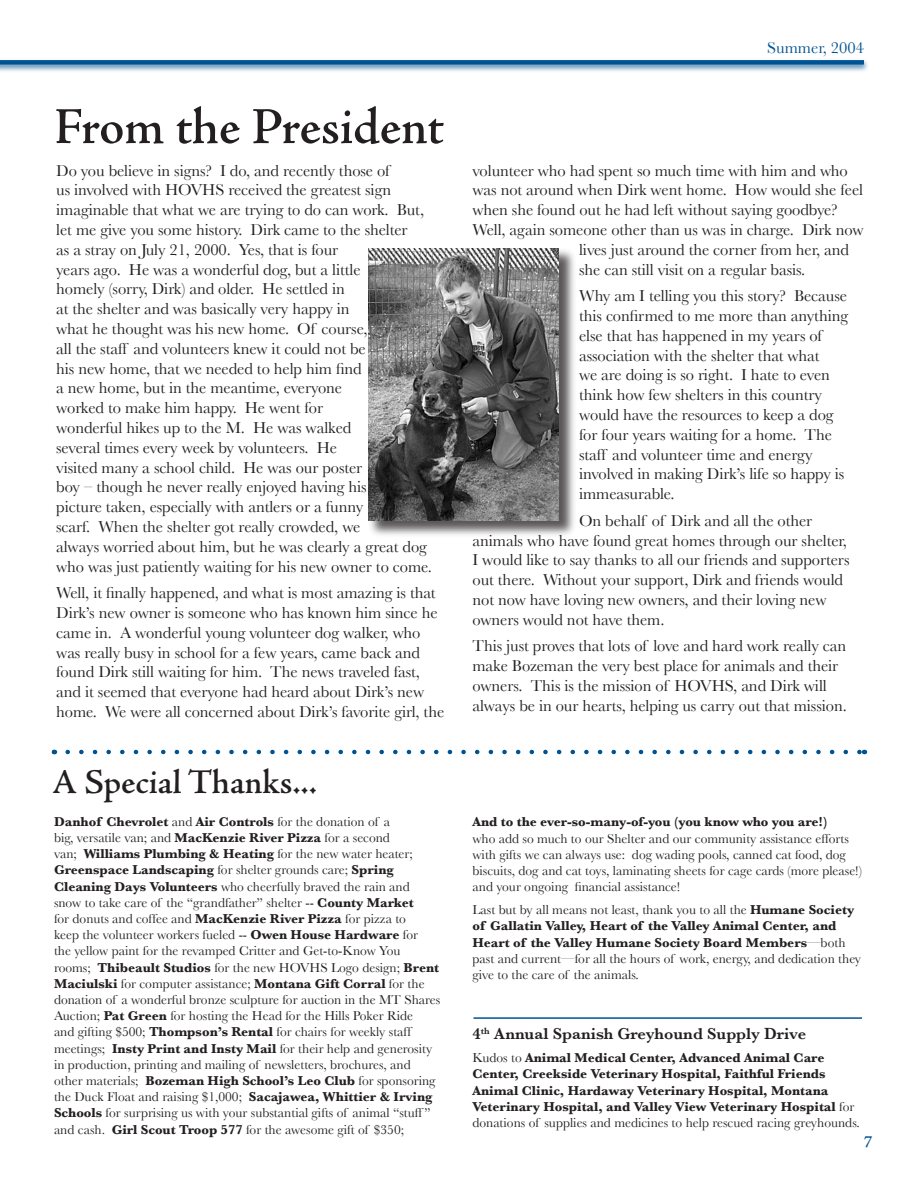
<style>
.page{position:relative;width:918px;height:1188px;background:#fff}
.page>*{position:absolute;margin:0;border:0;box-sizing:border-box;transform-origin:0 0}
.t1{font:600 54px "Adobe Jenson";letter-spacing:-.005em;color:#231f20}
.t2{font:600 36px "Adobe Jenson";color:#231f20}
.t3{font:600 18px "Adobe Jenson";color:#005392}
.t4{font:16.5px/19.8px "Baskerville";letter-spacing:-.005em;color:#231f20}
.t5{font:600 16.5px "Baskerville";color:#231f20}
.t6{font:16.5px "Baskerville";color:#005392}
.t7{font:13.5px/16.2px "Baskerville";color:#231f20}
.t8{font:700 13.5px/16.2px "Baskerville";color:#231f20}
.s1{font-weight:700}
.s2{font-weight:400}
</style>
<div class="page">
<div style="left:0;top:58px;width:869px;height:15px;background:#005392;opacity:.75"></div>
<div style="left:0;top:60px;width:864px;height:5px;background:#005392"></div>
<svg style="left:54px;top:750px;width:811px;height:4px"></svg>
<hr style="left:473px;top:1017px;width:389px;height:2px;background:#005392">
<div style="left:368px;top:248px;width:209px;height:291px;background:#231f20;opacity:.75"></div>
<img style="left:368px;top:249px;width:191px;height:271px">
<h1 class="t1" style="left:54px;top:98px;width:391px">From the President</h1>
<p class="t4" style="left:56px;top:160px;width:377px">Do you believe in signs? I do, and recently those of<br>us involved with HOVHS received the greatest sign imaginable that what we are trying to do can work. But, let me give you some history. Dirk came to the shelter<br>as a stray on July 21, 2000. Yes, that is four<br>years ago. He was a wonderful dog, but a little<br>homely (sorry, Dirk) and older. He settled in<br>at the shelter and was basically very happy in<br>what he thought was his new home. Of course,<br>all the staff and volunteers knew it could not be<br>his new home, that we needed to help him find<br>a new home, but in the meantime, everyone<br>worked to make him happy. He went for<br>wonderful hikes up to the M. He was walked<br>several times every week by volunteers. He<br>visited many a school child. He was our poster<br>boy – though he never really enjoyed having his<br>picture taken, especially with antlers or a funny<br>scarf. When the shelter got really crowded, we<br>always worried about him, but he was clearly a great dog who was just patiently waiting for his new owner to come.</p>
<p class="t4" style="left:56px;top:583px;width:390px">Well, it finally happened, and what is most amazing is that Dirk’s new owner is someone who has known him since he came in. A wonderful young volunteer dog walker, who was really busy in school for a few years, came back and found Dirk still waiting for him. The news traveled fast, and it seemed that everyone had heard about Dirk’s new home. We were all concerned about Dirk’s favorite girl, the</p>
<h2 class="t2" style="left:52px;top:763px;width:266px">A Special Thanks...</h2>
<p class="t6" style="left:767px;top:38px;width:98px">Summer, 2004</p>
<p class="t4" style="left:472px;top:160px;width:377px">volunteer who had spent so much time with him and who</p>
<p class="t4" style="left:472px;top:180px;width:392px">was not around when Dirk went home. How would she feel</p>
<p class="t4" style="left:472px;top:200px;width:367px">when she found out he had left without saying goodbye?</p>
<p class="t4" style="left:472px;top:220px;width:393px">Well, again someone other than us was in charge. Dirk now</p>
<p class="t4" style="left:579px;top:239px;width:271px">lives just around the corner from her, and</p>
<p class="t4" style="left:579px;top:259px;width:228px">she can still visit on a regular basis.</p>
<p class="t4" style="left:579px;top:286px;width:271px">Why am I telling you this story? Because this confirmed to me more than anything else that has happened in my years of association with the shelter that what<br>we are doing is so right. I hate to even think how few shelters in this country would have the resources to keep a dog for four years waiting for a home. The staff and volunteer time and energy involved in making Dirk’s life so happy is immeasurable.</p>
<p class="t4" style="left:472px;top:510px;width:379px;text-indent:107px">On behalf of Dirk and all the other animals who have found great homes through our shelter, I would like to say thanks to all our friends and supporters out there. Without your support, Dirk and friends would not now have loving new owners, and their loving new owners would not have them.</p>
<p class="t4" style="left:472px;top:636px;width:376px">This just proves that lots of love and hard work really can make Bozeman the very best place for animals and their owners. This is the mission of HOVHS, and Dirk will always be in our hearts, helping us carry out that mission.</p>
<p class="t7" style="left:54px;top:813px;width:388px"><span class="s1">Danhof Chevrolet</span> and <span class="s1">Air Controls</span> for the donation of a<br>big, versatile van; and <span class="s1">MacKenzie River Pizza</span> for a second<br>van; <span class="s1">Williams Plumbing &amp; Heating</span> for the new water heater; <span class="s1">Greenspace Landscaping</span> for shelter grounds care; <span class="s1">Spring Cleaning Days Volunteers</span> who cheerfully braved the rain and snow to take care of the “grandfather” shelter -- <span class="s1">County Market<br></span>for donuts and coffee and <span class="s1">MacKenzie River Pizza</span> for pizza to<br>keep the volunteer workers fueled -- <span class="s1">Owen House Hardware</span> for<br>the yellow paint for the revamped Critter and Get-to-Know You rooms; <span class="s1">Thibeault Studios</span> for the new HOVHS Logo design; <span class="s1">Brent Maciulski</span> for computer assistance; <span class="s1">Montana Gift Corral</span> for the donation of a wonderful bronze sculpture for auction in the MT Shares Auction; <span class="s1">Pat Green</span> for hosting the Head for the Hills Poker Ride<br>and gifting $500; <span class="s1">Thompson’s Rental</span> for chairs for weekly staff meetings; <span class="s1">Insty Print and Insty Mail</span> for their help and generosity in production, printing and mailing of newsletters, brochures, and other materials; <span class="s1">Bozeman High School’s Leo Club</span> for sponsoring the Duck Float and raising $1,000; <span class="s1">Sacajawea, Whittier &amp; Irving Schools</span> for surprising us with your substantial gifts of animal “stuff ” and cash. <span class="s1">Girl Scout Troop 577</span> for the awesome gift of $350;</p>
<p class="t8" style="left:472px;top:814px;width:357px">And to the ever-so-many-of-you (you know who you are!)</p>
<p class="t7" style="left:472px;top:830px;width:391px">who add so much to our Shelter and our community assistance efforts with gifts we can always use: dog wading pools, canned cat food, dog biscuits, dog and cat toys, laminating sheets for cage cards (more please!) and your ongoing financial assistance!</p>
<p class="t7" style="left:472px;top:902px;width:390px">Last but by all means not least, thank you to all the <span class="s1">Humane Society of Gallatin Valley, Heart of the Valley Animal Center, and Heart of the Valley Humane Society Board Members</span>—both past and current—for all the hours of work, energy, and dedication they give to the care of the animals.</p>
<p class="t5" style="left:472px;top:1024px;width:335px">4<sup>th</sup> Annual Spanish Greyhound Supply Drive</p>
<p class="t8" style="left:472px;top:1050px;width:389px"><span class="s2">Kudos to</span> Animal Medical Center, Advanced Animal Care Center, Creekside Veterinary Hospital, Faithful Friends Animal Clinic, Hardaway Veterinary Hospital, Montana Veterinary Hospital, and Valley View Veterinary Hospital <span class="s2">for donations of supplies and medicines to help rescued racing greyhounds.</span></p>
<p class="t3" style="left:864px;top:1132px;width:10px">7</p>
</div>
